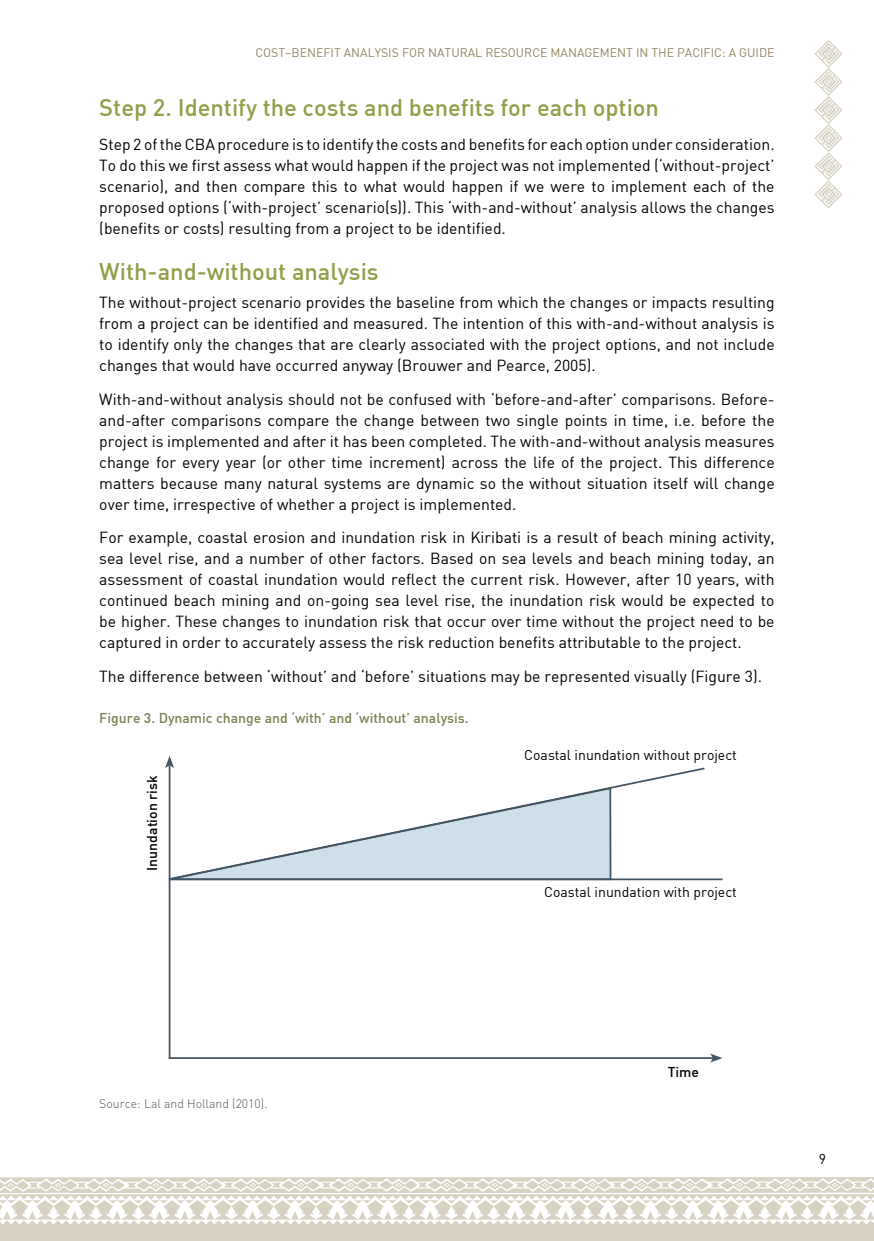
<style>
.page{position:relative;width:874px;height:1241px;background:#fff}
.page>*{position:absolute;margin:0;border:0;box-sizing:border-box;transform-origin:0 0}
.t1{font:500 23.62px "DIN";color:#939d48}
.t2{font:15.75px/21px "DIN";color:#000;text-align:justify}
.t3{font:14px "DIN";color:#000}
.t4{font:500 14px "DIN";color:#7a8251}
.t5{font:500 14px "DIN";color:#000}
.t6{font:12.25px "DIN";color:#90855f}
.t7{font:300 12.25px "DIN";color:#58595b}
</style>
<div class="page">
<svg style="left:0;top:1177px;width:873px;height:63px"></svg>
<svg style="left:814px;top:40px;width:28px;height:168px"></svg>
<hr style="left:169px;top:1056px;width:543px;height:2px;background:#435462">
<svg style="left:710px;top:1053px;width:12px;height:9px"></svg>
<hr style="left:169px;top:878px;width:553px;height:2px;background:#435462">
<svg style="left:168px;top:767px;width:538px;height:114px"></svg>
<hr style="left:169px;top:765px;width:1px;height:293px;background:#435462">
<svg style="left:165px;top:756px;width:9px;height:12px"></svg>
<p class="t6" style="left:255px;top:45px;width:520px">COST−BENEFIT ANALYSIS FOR NATURAL RESOURCE MANAGEMENT IN THE PACIFIC: A GUIDE</p>
<h1 class="t1" style="left:99px;top:93px;width:561px">Step 2. Identify the costs and benefits for each option</h1>
<p class="t2" style="left:99px;top:133px;width:676px">Step 2 of the CBA procedure is to identify the costs and benefits for each option under consideration.<br>To do this we first assess what would happen if the project was not implemented (‘without-project’ scenario), and then compare this to what would happen if we were to implement each of the proposed options (‘with-project’ scenario(s)). This ‘with-and-without’ analysis allows the changes (benefits or costs) resulting from a project to be identified.</p>
<h1 class="t1" style="left:99px;top:256px;width:281px">With-and-without analysis</h1>
<p class="t2" style="left:99px;top:292px;width:676px">The without-project scenario provides the baseline from which the changes or impacts resulting from a project can be identified and measured. The intention of this with-and-without analysis is to identify only the changes that are clearly associated with the project options, and not include changes that would have occurred anyway (Brouwer and Pearce, 2005).</p>
<p class="t2" style="left:99px;top:388px;width:676px">With-and-without analysis should not be confused with ‘before-and-after’ comparisons. Before&shy;and-after comparisons compare the change between two single points in time, i.e. before the project is implemented and after it has been completed. The with-and-without analysis measures change for every year (or other time increment) across the life of the project. This difference matters because many natural systems are dynamic so the without situation itself will change over time, irrespective of whether a project is implemented.</p>
<p class="t2" style="left:99px;top:526px;width:676px">For example, coastal erosion and inundation risk in Kiribati is a result of beach mining activity, sea level rise, and a number of other factors. Based on sea levels and beach mining today, an assessment of coastal inundation would reflect the current risk. However, after 10 years, with continued beach mining and on-going sea level rise, the inundation risk would be expected to be higher. These changes to inundation risk that occur over time without the project need to be captured in order to accurately assess the risk reduction benefits attributable to the project.</p>
<p class="t2" style="left:99px;top:665px;width:664px">The difference between ‘without’ and ‘before’ situations may be represented visually (Figure 3).</p>
<p class="t4" style="left:99px;top:708px;width:371px">Figure 3. Dynamic change and ‘with’ and ‘without’ analysis.</p>
<p class="t5" style="left:143px;top:870px;width:96px;rotate:-90deg">Inundation risk</p>
<p class="t3" style="left:524px;top:746px;width:214px">Coastal inundation without project</p>
<p class="t3" style="left:544px;top:883px;width:194px">Coastal inundation with project</p>
<p class="t7" style="left:99px;top:1095px;width:170px">Source: Lal and Holland (2010).</p>
<p class="t5" style="left:667px;top:1063px;width:33px">Time</p>
<p class="t3" style="left:818px;top:1149px;width:9px">9</p>
</div>
